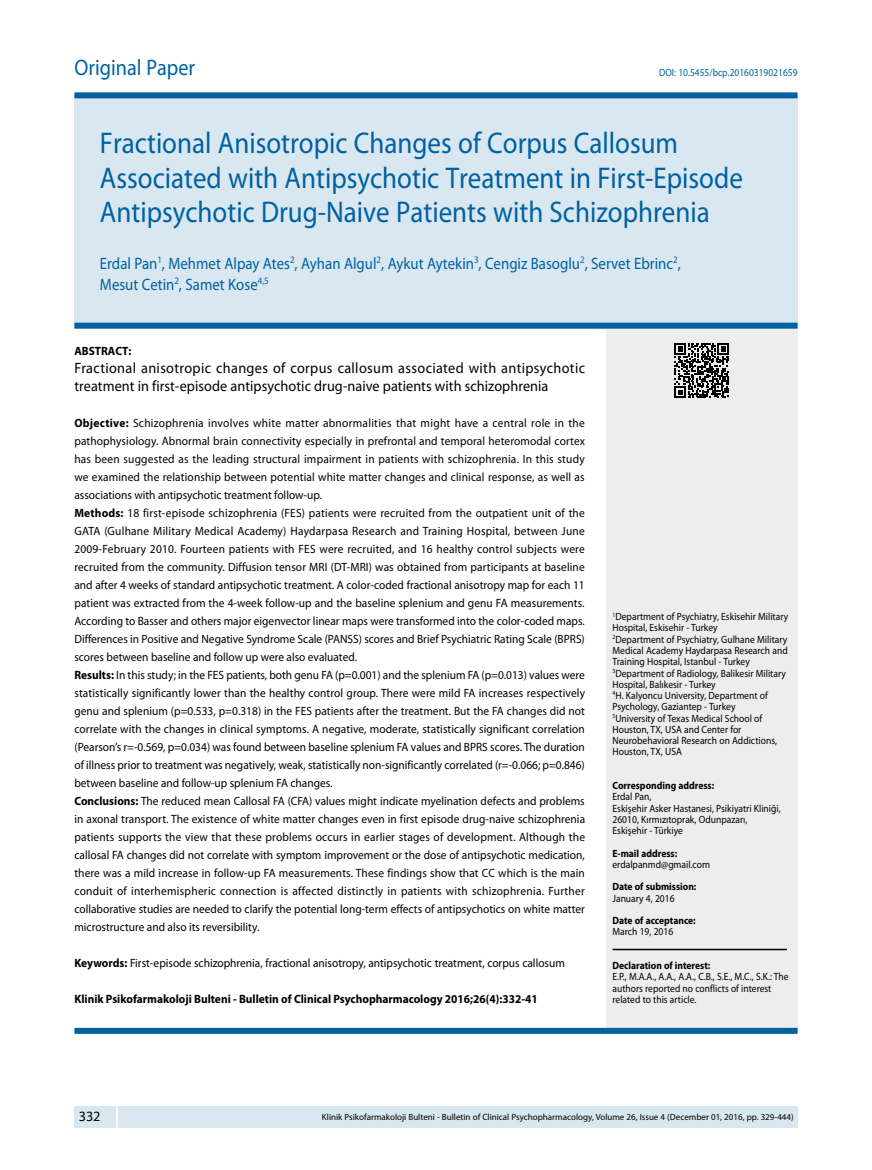
<style>
.page{position:relative;width:872px;height:1170px;background:#fff}
.page>*{position:absolute;margin:0;border:0;box-sizing:border-box;transform-origin:0 0}
.t1{font:30px/34.5px "Myriad Pro";color:#0061a1;scale:.9 1}
.t2{font:22.5px "Myriad Pro";color:#0061a1;scale:.9 1}
.t3{font:16.5px/21px "Myriad Pro";color:#0061a1;scale:.9 1}
.t4{font:15px/18px "Myriad Pro";letter-spacing:.01em;color:#000;scale:.95 1}
.t5{font:14.25px "Myriad Pro";color:#000}
.t6{font:12px/18px "Myriad Pro";letter-spacing:.005em;color:#000;scale:.95 1}
.t7{font:700 12px "Myriad Pro";color:#000;scale:.95 1}
.t8{font:10.5px/11.2px "Myriad Pro";color:#000;scale:.91 1}
.t9{font:700 10.5px "Myriad Pro";color:#000;scale:.91 1}
.t10{font:10.5px "Myriad Pro";color:#0061a1;scale:.9 1}
.t11{font:9px "Myriad Pro";color:#000}
.s1{font-weight:700}
</style>
<div class="page">
<div style="left:74px;top:1106px;width:723px;height:21px;background:#d9e7f1"></div>
<hr style="left:116px;top:1106px;width:2px;height:21px;background:#fff">
<div style="left:74px;top:95px;width:723px;height:233px;background:#d9e7f1"></div>
<div style="left:606px;top:328px;width:191px;height:703px;background:#ededed"></div>
<div style="left:74px;top:322px;width:723px;height:6px;background:#0061a1"></div>
<div style="left:74px;top:1027px;width:723px;height:6px;background:#0061a1"></div>
<div style="left:74px;top:92px;width:723px;height:6px;background:#0061a1"></div>
<hr style="left:612px;top:948px;width:175px;height:2px;background:#000">
<svg style="left:674px;top:343px;width:55px;height:55px"></svg>
<h2 class="t2" style="left:74px;top:54px;width:136px">Original Paper</h2>
<p class="t10" style="left:659px;top:66px;width:155px">DOI: 10.5455/bcp.20160319021659</p>
<h1 class="t1" style="left:100px;top:125px;width:716px">Fractional Anisotropic Changes of Corpus Callosum<br>Associated with Antipsychotic Treatment in First-Episode<br>Antipsychotic Drug-Naive Patients with Schizophrenia</h1>
<h3 class="t3" style="left:100px;top:252px;width:647px">Erdal Pan<sup>1</sup>, Mehmet Alpay Ates<sup>2</sup>, Ayhan Algul<sup>2</sup>, Aykut Aytekin<sup>3</sup>, Cengiz Basoglu<sup>2</sup>, Servet Ebrinc<sup>2</sup>,<br>Mesut Cetin<sup>2</sup>, Samet Kose<sup>4,5</sup></h3>
<p class="t7" style="left:74px;top:342px;width:62px">ABSTRACT:</p>
<p class="t4" style="left:74px;top:358px;width:539px">Fractional anisotropic changes of corpus callosum associated with antipsychotic treatment in first-episode antipsychotic drug-naive patients with schizophrenia</p>
<p class="t6" style="left:74px;top:413px;width:539px"><span class="s1">Objective:</span> Schizophrenia involves white matter abnormalities that might have a central role in the pathophysiology. Abnormal brain connectivity especially in prefrontal and temporal heteromodal cortex has been suggested as the leading structural impairment in patients with schizophrenia. In this study we examined the relationship between potential white matter changes and clinical response, as well as associations with antipsychotic treatment follow-up.<br><span class="s1">Methods:</span> 18 first-episode schizophrenia (FES) patients were recruited from the outpatient unit of the GATA (Gulhane Military Medical Academy) Haydarpasa Research and Training Hospital, between June 2009-February 2010. Fourteen patients with FES were recruited, and 16 healthy control subjects were recruited from the community. Diffusion tensor MRI (DT-MRI) was obtained from participants at baseline and after 4 weeks of standard antipsychotic treatment. A color-coded fractional anisotropy map for each 11 patient was extracted from the 4-week follow-up and the baseline splenium and genu FA measurements.<br>According to Basser and others major eigenvector linear maps were transformed into the color-coded maps.<br>Differences in Positive and Negative Syndrome Scale (PANSS) scores and Brief Psychiatric Rating Scale (BPRS) scores between baseline and follow up were also evaluated.<br><span class="s1">Results:</span> In this study; in the FES patients, both genu FA (p=0.001) and the splenium FA (p=0.013) values were statistically significantly lower than the healthy control group. There were mild FA increases respectively genu and splenium (p=0.533, p=0.318) in the FES patients after the treatment. But the FA changes did not correlate with the changes in clinical symptoms. A negative, moderate, statistically significant correlation (Pearson’s r=-0.569, p=0.034) was found between baseline splenium FA values and BPRS scores. The duration of illness prior to treatment was negatively, weak, statistically non-significantly correlated (r=-0.066; p=0.846) between baseline and follow-up splenium FA changes.<br><span class="s1">Conclusions:</span> The reduced mean Callosal FA (CFA) values might indicate myelination defects and problems in axonal transport. The existence of white matter changes even in first episode drug-naive schizophrenia patients supports the view that these problems occurs in earlier stages of development. Although the callosal FA changes did not correlate with symptom improvement or the dose of antipsychotic medication, there was a mild increase in follow-up FA measurements. These findings show that CC which is the main conduit of interhemispheric connection is affected distinctly in patients with schizophrenia. Further collaborative studies are needed to clarify the potential long-term effects of antipsychotics on white matter microstructure and also its reversibility.</p>
<p class="t6" style="left:74px;top:953px;width:518px"><span class="s1">Keywords:</span> First-episode schizophrenia, fractional anisotropy, antipsychotic treatment, corpus callosum</p>
<p class="t7" style="left:74px;top:990px;width:489px">Klinik Psikofarmakoloji Bulteni - Bulletin of Clinical Psychopharmacology 2016;26(4):332-41</p>
<p class="t8" style="left:612px;top:611px;width:195px"><sup>1</sup>Department of Psychiatry, Eskisehir Military Hospital, Eskisehir - Turkey<br><sup>2</sup>Department of Psychiatry, Gulhane Military Medical Academy Haydarpasa Research and Training Hospital, Istanbul - Turkey <sup>3</sup>Department of Radiology, Balikesir Military Hospital, Balıkesir - Turkey<br><sup>4</sup>H. Kalyoncu University, Department of Psychology, Gaziantep - Turkey<br><sup>5</sup>University of Texas Medical School of Houston, TX, USA and Center for Neurobehavioral Research on Addictions, Houston, TX, USA</p>
<p class="t9" style="left:612px;top:778px;width:113px">Corresponding address:</p>
<p class="t8" style="left:612px;top:791px;width:186px">Erdal Pan,<br>Eskişehir Asker Hastanesi, Psikiyatri Kliniği,<br>26010, Kırmızıtoprak, Odunpazarı,<br>Eskişehir - Türkiye</p>
<p class="t9" style="left:612px;top:846px;width:73px">E-mail address:</p>
<p class="t8" style="left:612px;top:858px;width:109px">erdalpanmd@gmail.com</p>
<p class="t9" style="left:612px;top:879px;width:94px">Date of submission:</p>
<p class="t8" style="left:612px;top:892px;width:70px">January 4, 2016</p>
<p class="t9" style="left:612px;top:913px;width:93px">Date of acceptance:</p>
<p class="t8" style="left:612px;top:926px;width:68px">March 19, 2016</p>
<p class="t9" style="left:612px;top:958px;width:109px">Declaration of interest:</p>
<p class="t8" style="left:612px;top:970px;width:195px">E.P., M.A.A., A.A., A.A., C.B., S.E., M.C., S.K.: The authors reported no conflicts of interest related to this article.</p>
<p class="t5" style="left:79px;top:1107px;width:23px">332</p>
<p class="t11" style="left:322px;top:1111px;width:473px">Klinik Psikofarmakoloji Bulteni - Bulletin of Clinical Psychopharmacology, Volume 26, Issue 4 (December 01, 2016, pp. 329-444)</p>
</div>
